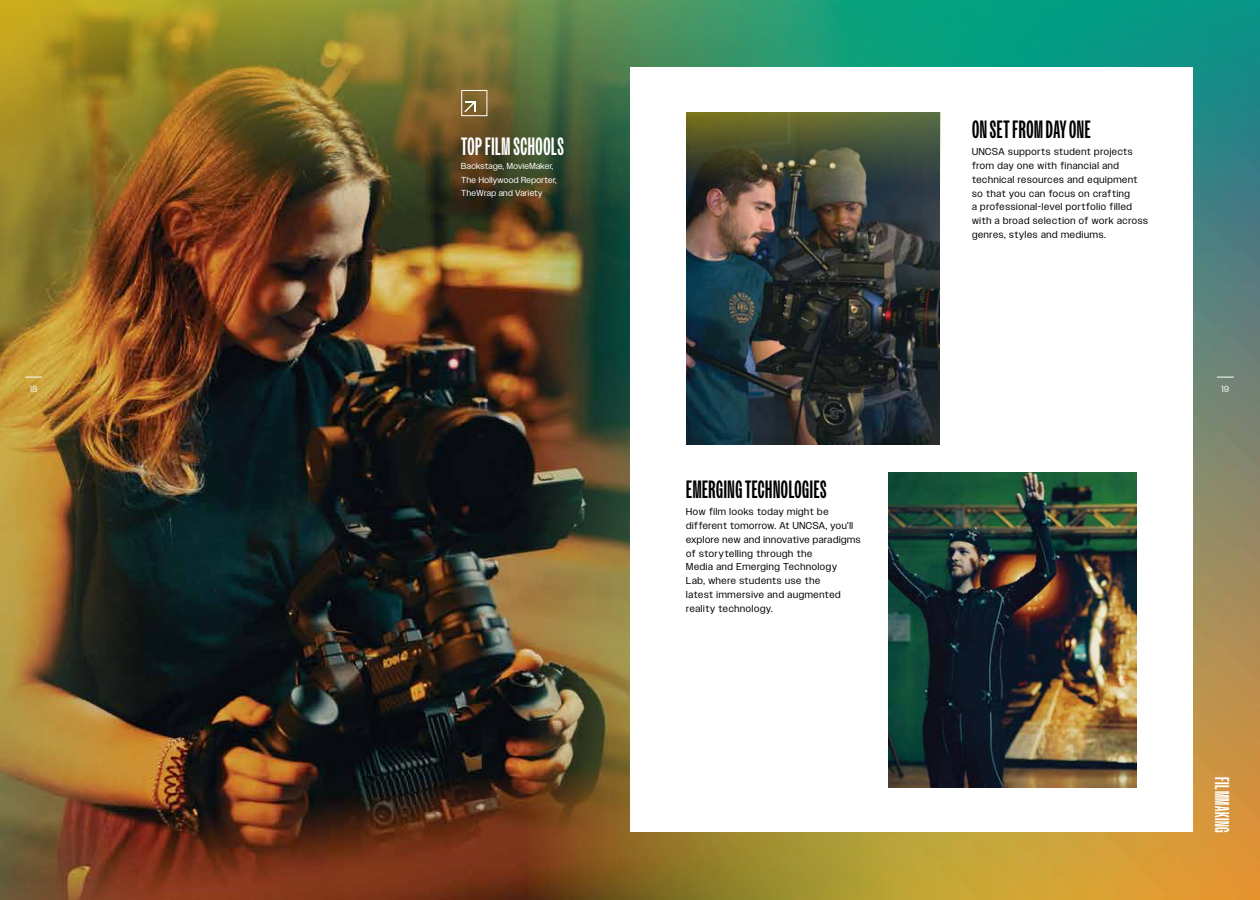
<style>
.page{position:relative;width:1260px;height:900px;background:#fff}
.page>*{position:absolute;margin:0;border:0;box-sizing:border-box;transform-origin:0 0}
.t1{font:700 25px "Owners XX Narrow";letter-spacing:.025em;color:#000}
.t2{font:700 25px "Owners XX Narrow";letter-spacing:.025em;color:#fff}
.t3{font:700 20px "Owners XX Narrow";letter-spacing:.025em;color:#fff}
.t4{font:10px/13.8px "Owners";letter-spacing:.075em;color:#000}
.t5{font:8.75px/13.8px "Owners";letter-spacing:.05em;color:#fff}
</style>
<div class="page">
<img style="left:139px;top:214px;width:389px;height:686px">
<img style="left:528px;top:214px;width:732px;height:686px">
<img style="left:139px;top:0;width:1121px;height:214px">
<div style="left:630px;top:68px;width:562px;height:764px;background:#fff"></div>
<img style="left:686px;top:186px;width:253px;height:258px">
<img style="left:889px;top:472px;width:247px;height:316px">
<img style="left:0;top:0;width:139px;height:900px">
<svg style="left:464px;top:101px;width:12px;height:11px"></svg>
<div style="left:461px;top:90px;width:26px;height:26px;border:1px solid #fff"></div>
<img style="left:686px;top:112px;width:254px;height:74px">
<svg style="left:1217px;top:377px;width:17px;height:1px"></svg>
<svg style="left:25px;top:377px;width:17px;height:1px"></svg>
<h1 class="t2" style="left:461px;top:133px;width:104px">TOP FILM SCHOOLS</h1>
<p class="t5" style="left:461px;top:159px;width:97px">Backstage, MovieMaker,<br>The Hollywood Reporter,<br>TheWrap and Variety</p>
<h1 class="t1" style="left:972px;top:116px;width:120px">ON SET FROM DAY ONE</h1>
<p class="t4" style="left:972px;top:145px;width:177px">UNCSA supports student projects from day one with financial and technical resources and equipment so that you can focus on crafting<br>a professional-level portfolio filled with a broad selection of work across genres, styles and mediums.</p>
<p class="t5" style="left:30px;top:382px;width:9px">18</p>
<p class="t5" style="left:1222px;top:382px;width:9px">19</p>
<h1 class="t1" style="left:686px;top:476px;width:142px">EMERGING TECHNOLOGIES</h1>
<p class="t4" style="left:686px;top:505px;width:176px">How film looks today might be different tomorrow. At UNCSA, you’ll explore new and innovative paradigms of storytelling through the<br>Media and Emerging Technology<br>Lab, where students use the<br>latest immersive and augmented reality technology.</p>
<h2 class="t3" style="left:1233px;top:777px;width:57px;rotate:90deg">FILMMAKING</h2>
</div>
